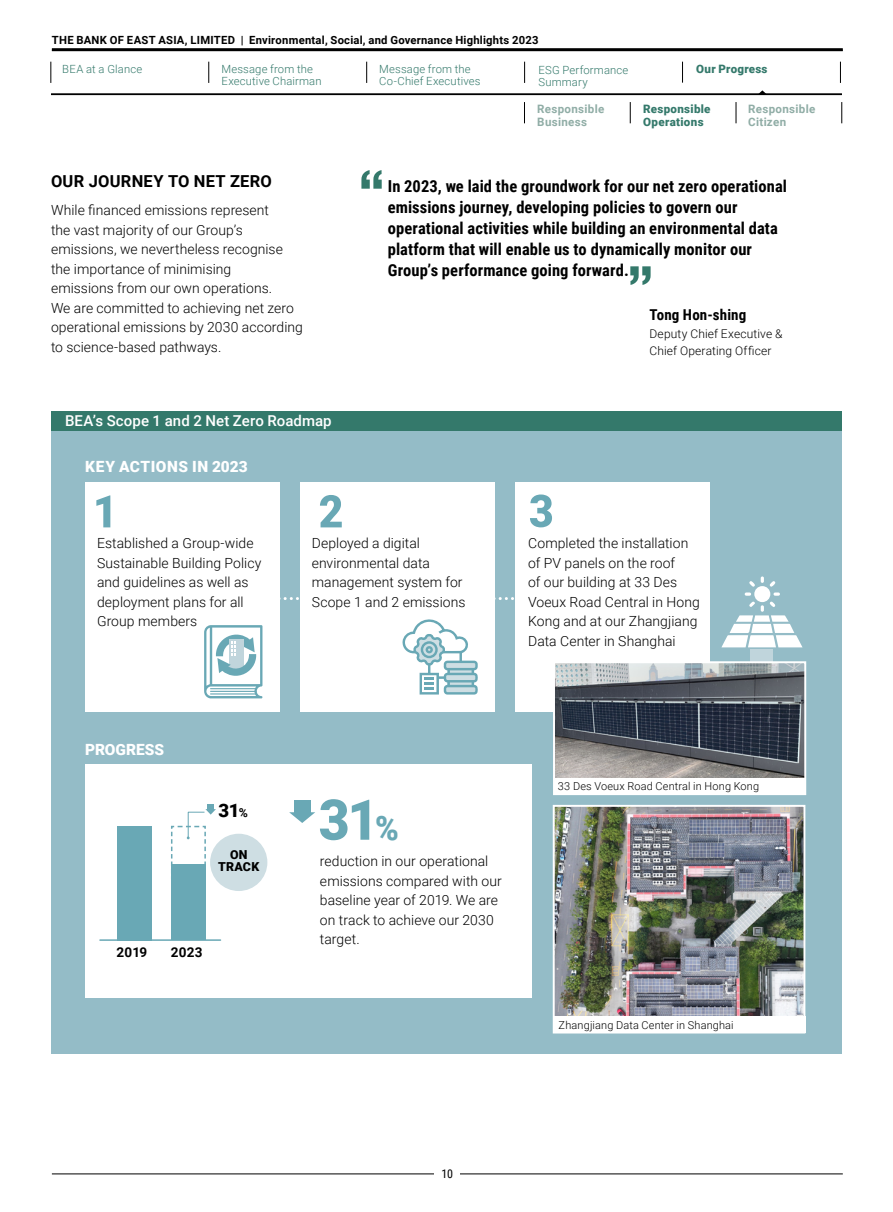
<style>
.page{position:relative;width:893px;height:1212px;background:#fff}
.page>*{position:absolute;margin:0;border:0;box-sizing:border-box;transform-origin:0 0}
.t1{font:900 56.25px "Roboto";color:#69a8b5;scale:.95 1}
.t2{font:900 18.6px "Roboto";color:#000}
.t3{font:700 16.5px/21px "Roboto Condensed";letter-spacing:.005em;color:#000}
.t4{font:700 16.5px "Roboto";letter-spacing:.015em;color:#000}
.t5{font:900 15.45px "Roboto";letter-spacing:.035em;color:#fff}
.t6{font:900 15.45px "Roboto";letter-spacing:.005em;color:#fff}
.t7{font:500 15px "Roboto";letter-spacing:.005em;color:#fff}
.t8{font:700 15px "Roboto Condensed";letter-spacing:.01em;color:#000}
.t9{font:300 13.95px/19.5px "Roboto";letter-spacing:.005em;color:#000}
.t10{font:700 13.5px "Roboto";letter-spacing:.02em;color:#000}
.t11{font:900 12.3px/12px "Roboto";letter-spacing:.02em;color:#000;text-align:center}
.t12{font:300 12px/16.5px "Roboto";letter-spacing:.01em;color:#000}
.t13{font:12px "Roboto Condensed";color:#000}
.t14{font:700 11.55px/12.8px "Roboto";letter-spacing:.025em;color:#90ada6}
.t15{font:900 11.55px/12.8px "Roboto";letter-spacing:.025em;color:#34796b}
.t16{font:300 11.25px/12px "Roboto";letter-spacing:.015em;color:#34796b}
.t17{font:700 11.25px "Roboto";letter-spacing:.02em;color:#000}
.t18{font:300 10.95px "Roboto";letter-spacing:.015em;color:#000}
.s1{font-weight:700;font-size:12.3px}
.s2{font-size:33.75px}
</style>
<div class="page">
<hr style="left:52px;top:1173px;width:791px;height:1px;background:#000">
<div style="left:435px;top:1169px;width:25px;height:13px;background:#fff"></div>
<hr style="left:52px;top:48px;width:791px;height:3px;background:#000">
<div style="left:51px;top:423px;width:791px;height:630px;background:#94bcc7"></div>
<svg style="left:279px;top:597px;width:237px;height:3px"></svg>
<svg style="left:736px;top:102px;width:1px;height:21px"></svg>
<svg style="left:630px;top:102px;width:1px;height:21px"></svg>
<svg style="left:841px;top:102px;width:1px;height:21px"></svg>
<svg style="left:524px;top:102px;width:1px;height:21px"></svg>
<svg style="left:361px;top:170px;width:21px;height:19px"></svg>
<svg style="left:630px;top:266px;width:21px;height:19px"></svg>
<div style="left:51px;top:411px;width:791px;height:19px;background:#34796b"></div>
<div style="left:750px;top:649px;width:23px;height:12px;background:#c0d5dc"></div>
<svg style="left:721px;top:576px;width:81px;height:71px"></svg>
<hr style="left:51px;top:94px;width:791px;height:1px;background:#000">
<svg style="left:682px;top:62px;width:1px;height:21px"></svg>
<svg style="left:524px;top:62px;width:1px;height:21px"></svg>
<svg style="left:840px;top:62px;width:1px;height:21px"></svg>
<svg style="left:51px;top:62px;width:1px;height:21px"></svg>
<svg style="left:366px;top:62px;width:1px;height:21px"></svg>
<svg style="left:208px;top:62px;width:1px;height:21px"></svg>
<svg style="left:758px;top:90px;width:8px;height:4px"></svg>
<div style="left:85px;top:764px;width:446px;height:234px;background:#fff"></div>
<div style="left:294px;top:800px;width:16px;height:15px;background:#69a8b5"></div>
<svg style="left:289px;top:812px;width:26px;height:11px"></svg>
<div style="left:117px;top:826px;width:35px;height:115px;background:#69a8b5"></div>
<div style="left:171px;top:864px;width:35px;height:76px;background:#69a8b5"></div>
<hr style="left:100px;top:939px;width:121px;height:2px;background:#69a8b5">
<div style="left:207px;top:804px;width:7px;height:6px;background:#69a8b5"></div>
<svg style="left:171px;top:809px;width:45px;height:55px"></svg>
<div style="left:210px;top:834px;width:57px;height:57px;background:#cedee3;border-radius:50%"></div>
<div style="left:85px;top:482px;width:194px;height:229px;background:#fff"></div>
<div style="left:301px;top:482px;width:194px;height:229px;background:#fff"></div>
<div style="left:516px;top:482px;width:194px;height:229px;background:#fff"></div>
<svg style="left:96px;top:495px;width:14px;height:32px"></svg>
<svg style="left:320px;top:495px;width:22px;height:32px"></svg>
<svg style="left:530px;top:494px;width:22px;height:33px"></svg>
<svg style="left:204px;top:625px;width:59px;height:73px"></svg>
<hr style="left:210px;top:688px;width:47px;height:1px;background:#69a8b5">
<hr style="left:210px;top:691px;width:47px;height:1px;background:#69a8b5">
<hr style="left:210px;top:693px;width:47px;height:1px;background:#69a8b5">
<svg style="left:402px;top:619px;width:76px;height:75px"></svg>
<img style="left:556px;top:664px;width:247px;height:114px">
<div style="left:553px;top:661px;width:253px;height:134px;border:2px solid #fff"></div>
<div style="left:554px;top:778px;width:251px;height:16px;background:#fff"></div>
<img style="left:556px;top:808px;width:246px;height:208px">
<div style="left:553px;top:805px;width:252px;height:228px;border:2px solid #fff"></div>
<div style="left:554px;top:1016px;width:252px;height:16px;background:#fff"></div>
<p class="t17" style="left:52px;top:32px;width:488px">THE BANK OF EAST ASIA, LIMITED | Environmental, Social, and Governance Highlights 2023</p>
<p class="t16" style="left:62px;top:63px;width:81px">BEA at a Glance</p>
<p class="t16" style="left:222px;top:63px;width:102px">Message from the<br>Executive Chairman</p>
<p class="t16" style="left:379px;top:63px;width:103px">Message from the<br>Co-Chief Executives</p>
<p class="t16" style="left:538px;top:64px;width:91px">ESG Performance</p>
<p class="t15" style="left:696px;top:63px;width:73px">Our Progress</p>
<p class="t16" style="left:538px;top:76px;width:51px">Summary</p>
<p class="t14" style="left:537px;top:103px;width:69px">Responsible<br>Business</p>
<p class="t15" style="left:643px;top:103px;width:69px">Responsible<br>Operations</p>
<p class="t14" style="left:748px;top:103px;width:69px">Responsible<br>Citizen</p>
<p class="t4" style="left:51px;top:170px;width:222px">OUR JOURNEY TO NET ZERO</p>
<p class="t9" style="left:51px;top:200px;width:253px">While financed emissions represent<br>the vast majority of our Group’s emissions, we nevertheless recognise the importance of minimising<br>emissions from our own operations.<br>We are committed to achieving net zero operational emissions by 2030 according to science-based pathways.</p>
<p class="t7" style="left:65px;top:410px;width:268px">BEA’s Scope 1 and 2 Net Zero Roadmap</p>
<p class="t5" style="left:85px;top:456px;width:164px">KEY ACTIONS IN 2023</p>
<p class="t3" style="left:388px;top:175px;width:401px">In 2023, we laid the groundwork for our net zero operational emissions journey, developing policies to govern our operational activities while building an environmental data platform that will enable us to dynamically monitor our Group’s performance going forward.</p>
<p class="t8" style="left:649px;top:304px;width:98px">Tong Hon-shing</p>
<p class="t12" style="left:649px;top:325px;width:135px">Deputy Chief Executive &amp;<br>Chief Operating Officer</p>
<p class="t9" style="left:97px;top:533px;width:166px">Established a Group-wide<br>Sustainable Building Policy and guidelines as well as deployment plans for all<br>Group members</p>
<p class="t9" style="left:312px;top:533px;width:155px">Deployed a digital environmental data management system for<br>Scope 1 and 2 emissions</p>
<p class="t9" style="left:528px;top:533px;width:173px">Completed the installation of PV panels on the roof<br>of our building at 33 Des<br>Voeux Road Central in Hong<br>Kong and at our Zhangjiang<br>Data Center in Shanghai</p>
<p class="t6" style="left:85px;top:739px;width:80px">PROGRESS</p>
<h2 class="t2" style="left:219px;top:797px;width:31px">31<span class="s1">%</span></h2>
<p class="t11" style="left:218px;top:848px;width:43px">ON<br>TRACK</p>
<p class="t10" style="left:117px;top:942px;width:32px">2019</p>
<p class="t10" style="left:171px;top:942px;width:33px">2023</p>
<h1 class="t1" style="left:319px;top:780px;width:86px">31<span class="s2">%</span></h1>
<p class="t9" style="left:320px;top:851px;width:183px">reduction in our operational emissions compared with our baseline year of 2019. We are on track to achieve our 2030 target.</p>
<p class="t13" style="left:442px;top:1165px;width:13px">10</p>
<p class="t18" style="left:558px;top:778px;width:203px">33 Des Voeux Road Central in Hong Kong</p>
<p class="t18" style="left:559px;top:1017px;width:176px">Zhangjiang Data Center in Shanghai</p>
</div>
